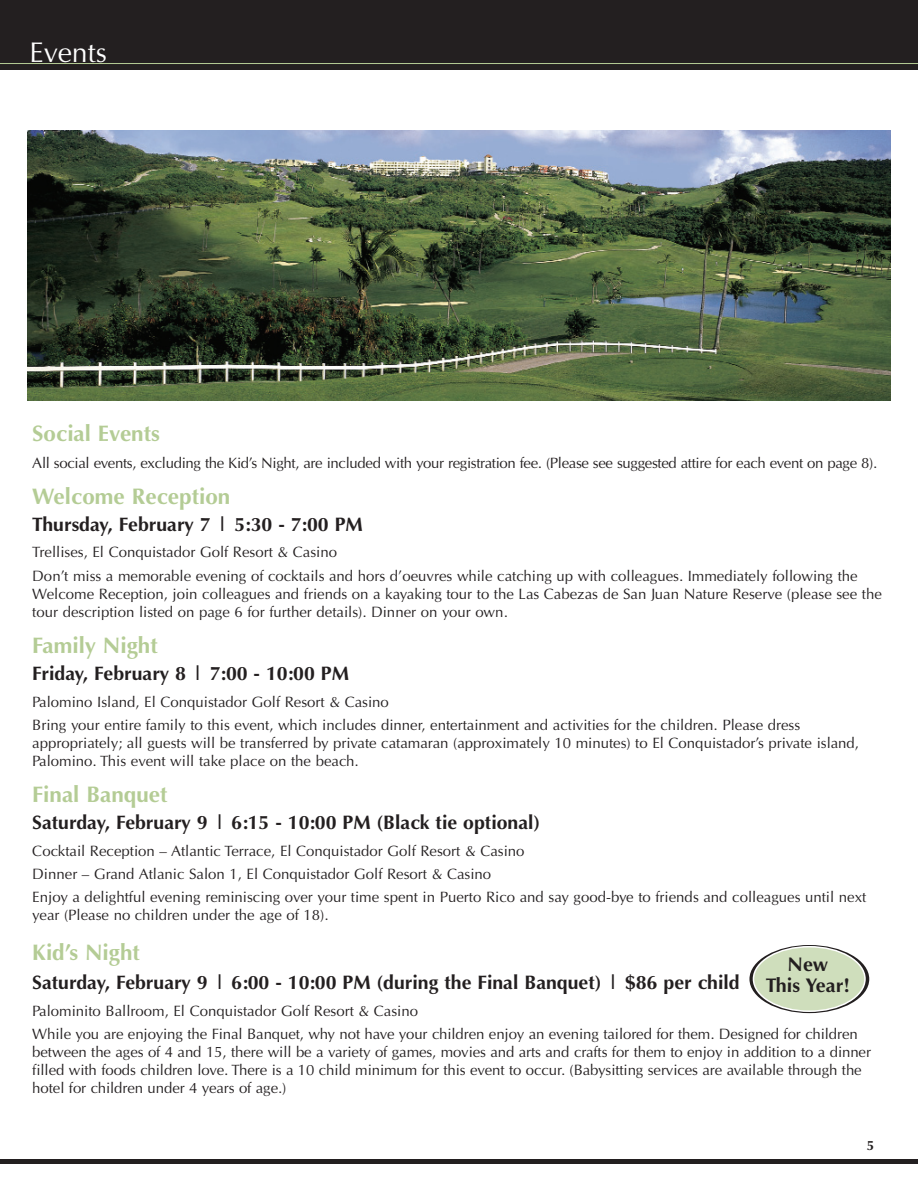
<style>
.page{position:relative;width:918px;height:1188px;background:#fff}
.page>*{position:absolute;margin:0;border:0;box-sizing:border-box;transform-origin:0 0}
.t1{font:28.5px "Optima";color:#fff}
.t2{font:700 22.5px "Optima";color:#b4cc95}
.t3{font:700 19.8px/20.7px "Optima";color:#231f20;text-align:center}
.t4{font:700 19.5px "Optima";color:#231f20}
.t5{font:15px/23.4px "Optima";color:#231f20}
.t6{font:15px "Optima";letter-spacing:-.02em;color:#231f20}
.t7{font:700 13.5px "Optima";color:#231f20}
</style>
<div class="page">
<div style="left:0;top:0;width:918px;height:70px;background:#231f20"></div>
<hr style="left:0;top:63px;width:918px;height:1px;background:#b4cc95">
<hr style="left:1px;top:1159px;width:917px;height:4px;background:#231f20">
<hr style="left:0;top:0;width:1px;height:70px;background:#231f20">
<img style="left:27px;top:130px;width:864px;height:270px">
<svg style="left:753px;top:946px;width:113px;height:66px"></svg>
<h1 class="t1" style="left:30px;top:40px;width:79px">Events</h1>
<h2 class="t2" style="left:32px;top:424px;width:129px">Social Events</h2>
<p class="t6" style="left:32px;top:457px;width:846px">All social events, excluding the Kid’s Night, are included with your registration fee. (Please see suggested attire for each event on page 8).</p>
<h2 class="t2" style="left:32px;top:487px;width:200px">Welcome Reception</h2>
<h3 class="t4" style="left:32px;top:516px;width:332px">Thursday, February 7 | 5:30 - 7:00 PM</h3>
<p class="t5" style="left:32px;top:542px;width:827px">Trellises, El Conquistador Golf Resort &amp; Casino<br>Don’t miss a memorable evening of cocktails and hors d’oeuvres while catching up with colleagues. Immediately following the</p>
<p class="t5" style="left:32px;top:586px;width:851px;line-height:18px">Welcome Reception, join colleagues and friends on a kayaking tour to the Las Cabezas de San Juan Nature Reserve (please see the tour description listed on page 6 for further details). Dinner on your own.</p>
<h2 class="t2" style="left:32px;top:636px;width:127px">Family Night</h2>
<h3 class="t4" style="left:32px;top:665px;width:318px">Friday, February 8 | 7:00 - 10:00 PM</h3>
<p class="t5" style="left:32px;top:691px;width:769px">Palomino Island, El Conquistador Golf Resort &amp; Casino<br>Bring your entire family to this event, which includes dinner, entertainment and activities for the children. Please dress</p>
<p class="t5" style="left:32px;top:735px;width:828px;line-height:18px">appropriately; all guests will be transferred by private catamaran (approximately 10 minutes) to El Conquistador’s private island,<br>Palomino. This event will take place on the beach.</p>
<h2 class="t2" style="left:32px;top:785px;width:137px">Final Banquet</h2>
<h3 class="t4" style="left:32px;top:814px;width:509px">Saturday, February 9 | 6:15 - 10:00 PM (Black tie optional)</h3>
<p class="t5" style="left:32px;top:840px;width:836px">Cocktail Reception – Atlantic Terrace, El Conquistador Golf Resort &amp; Casino<br>Dinner – Grand Atlanic Salon 1, El Conquistador Golf Resort &amp; Casino<br>Enjoy a delightful evening reminiscing over your time spent in Puerto Rico and say good-bye to friends and colleagues until next</p>
<p class="t5" style="left:32px;top:905px;width:298px">year (Please no children under the age of 18).</p>
<h2 class="t2" style="left:32px;top:943px;width:109px">Kid’s Night</h2>
<h3 class="t4" style="left:32px;top:975px;width:709px">Saturday, February 9 | 6:00 - 10:00 PM (during the Final Banquet) | $86 per child</h3>
<p class="t5" style="left:32px;top:1001px;width:827px">Palominito Ballroom, El Conquistador Golf Resort &amp; Casino<br>While you are enjoying the Final Banquet, why not have your children enjoy an evening tailored for them. Designed for children</p>
<p class="t5" style="left:32px;top:1045px;width:840px;line-height:18px">between the ages of 4 and 15, there will be a variety of games, movies and arts and crafts for them to enjoy in addition to a dinner filled with foods children love. There is a 10 child minimum for this event to occur. (Babysitting services are available through the hotel for children under 4 years of age.)</p>
<h3 class="t3" style="left:766px;top:956px;width:86px">New<br>This Year!</h3>
<p class="t7" style="left:867px;top:1140px;width:9px">5</p>
</div>
